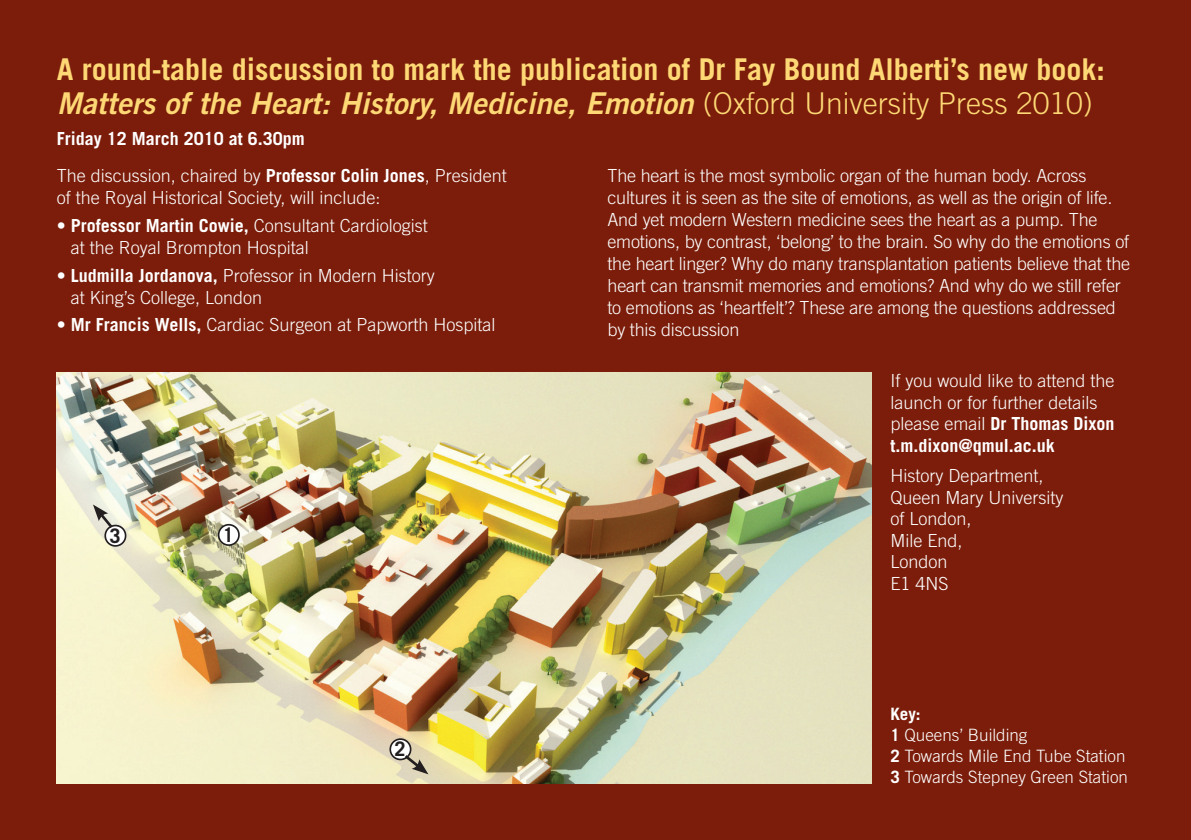
<style>
.page{position:relative;width:1191px;height:840px;background:#fff}
.page>*{position:absolute;margin:0;border:0;box-sizing:border-box;transform-origin:0 0}
.t1{font:700 30px "Trade Gothic";color:#fed875}
.t2{font:italic 30px "Trade Gothic Bold Two";color:#fed875}
.t3{font:700 20px "Trade Gothic";color:#231f20}
.t4{font:300 18px/22px "Trade Gothic";letter-spacing:-.01em;color:#fff}
.t5{font:700 18px "Trade Gothic";color:#fff}
.t6{font:300 17px/21px "Trade Gothic";color:#fff}
.s1{font-family:"Trade Gothic";font-weight:300;font-style:normal}
.s2{font-weight:700}
</style>
<div class="page">
<div style="left:0;top:0;width:1191px;height:839px;background:#7b1d0a"></div>
<img style="left:57px;top:372px;width:815px;height:411px">
<div style="left:219px;top:524px;width:20px;height:20px;background:#fff;border-radius:50%"></div>
<div style="left:218px;top:523px;width:22px;height:22px;border:2px solid #231f20;border-radius:50%"></div>
<div style="left:105px;top:525px;width:21px;height:20px;background:#fff;border-radius:50%"></div>
<div style="left:104px;top:524px;width:22px;height:22px;border:2px solid #231f20;border-radius:50%"></div>
<div style="left:390px;top:738px;width:20px;height:21px;background:#fff;border-radius:50%"></div>
<div style="left:389px;top:737px;width:22px;height:22px;border:2px solid #231f20;border-radius:50%"></div>
<svg style="left:93px;top:504px;width:22px;height:26px"></svg>
<svg style="left:402px;top:752px;width:26px;height:22px"></svg>
<h1 class="t1" style="left:57px;top:51px;width:1049px">A round-table discussion to mark the publication of Dr Fay Bound Alberti’s new book:</h1>
<h1 class="t2" style="left:57px;top:85px;width:1037px">Matters of the Heart: History, Medicine, Emotion <span class="s1">(Oxford University Press 2010)</span></h1>
<p class="t5" style="left:57px;top:127px;width:250px">Friday 12 March 2010 at 6.30pm</p>
<p class="t4" style="left:57px;top:164px;width:452px">The discussion, chaired by <span class="s2">Professor Colin Jones</span>, President of the Royal Historical Society, will include:</p>
<p class="t4" style="left:71px;top:214px;width:359px;text-indent:-14px"><span class="s2">• Professor Martin Cowie,</span> Consultant Cardiologist at the Royal Brompton Hospital</p>
<p class="t4" style="left:71px;top:264px;width:365px;text-indent:-14px"><span class="s2">• Ludmilla Jordanova,</span> Professor in Modern History at King’s College, London</p>
<p class="t4" style="left:57px;top:313px;width:440px"><span class="s2">• Mr Francis Wells,</span> Cardiac Surgeon at Papworth Hospital</p>
<p class="t3" style="left:109px;top:523px;width:13px">3</p>
<p class="t3" style="left:223px;top:522px;width:13px">1</p>
<p class="t3" style="left:394px;top:736px;width:13px">2</p>
<p class="t4" style="left:607px;top:164px;width:524px">The heart is the most symbolic organ of the human body. Across cultures it is seen as the site of emotions, as well as the origin of life.<br>And yet modern Western medicine sees the heart as a pump. The emotions, by contrast, ‘belong’ to the brain. So why do the emotions of the heart linger? Why do many transplantation patients believe that the heart can transmit memories and emotions? And why do we still refer to emotions as ‘heartfelt’? These are among the questions addressed by this discussion</p>
<p class="t4" style="left:890px;top:369px;width:226px">If you would like to attend the launch or for further details please email <span class="s2">Dr Thomas Dixon t.m.dixon@qmul.ac.uk</span></p>
<p class="t4" style="left:890px;top:464px;width:174px">History Department,<br>Queen Mary University of London,<br>Mile End,<br>London<br>E1 4NS</p>
<p class="t6" style="left:890px;top:702px;width:239px"><span class="s2">Key:<br>1</span> Queens’ Building<br><span class="s2">2</span> Towards Mile End Tube Station<br><span class="s2">3</span> Towards Stepney Green Station</p>
</div>
